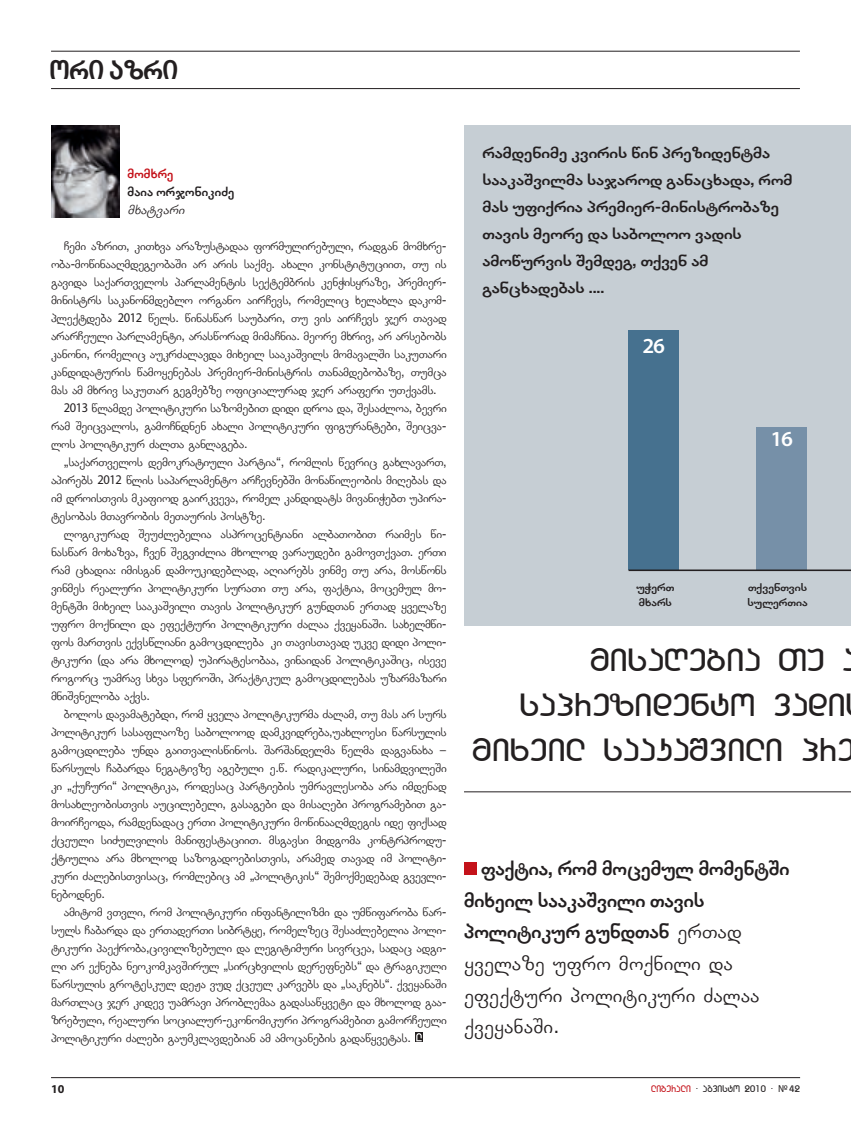
<style>
.page{position:relative;width:851px;height:1127px;background:#fff}
.page>*{position:absolute;margin:0;border:0;box-sizing:border-box;transform-origin:0 0}
.t1{font:35.1px "Bauhaus Mtavruli Thin A";color:#231f20;scale:1.11 1}
.t2{font:700 27px "A Kolkhety M";letter-spacing:-.01em;color:#231f20}
.t3{font:700 21px/31.5px "A Kolkhety N";color:#231f20}
.t4{font:700 19.65px "A Kolkhety N";color:#fff;scale:1.11 1}
.t5{font:700 16.2px/27px "A Kolkhety N";color:#231f20;scale:1.11 1}
.t6{font:700 13.5px "A Kolkhety N";letter-spacing:.01em;color:#231f20}
.t7{font:italic 13.5px "A Kolkhety N";letter-spacing:-.02em;color:#231f20}
.t8{font:700 13.5px "A Kolkhety N";letter-spacing:.01em;color:#c4121a}
.t9{font:12.45px "A Kolkhety N";letter-spacing:-.03em;color:#231f20}
.t10{font:700 12px "Myriad Pro";color:#231f20}
.t11{font:700 11.25px/15.6px "A Kolkhety N";color:#231f20;scale:1.11 1}
.t12{font:10.5px "Bauhaus Mtavruli Thin A";color:#231f20}
.s1{font-weight:400}
.s2{color:#c4121a}
.s3{font-family:"Myriad Pro"}
</style>
<div class="page">
<hr style="left:51px;top:51px;width:748px;height:1px;background:#231f20">
<hr style="left:51px;top:88px;width:748px;height:1px;background:#231f20">
<div style="left:464px;top:126px;width:386px;height:500px;background:#c6ced4"></div>
<svg style="left:415px;top:1032px;width:7px;height:10px"></svg>
<svg style="left:416px;top:1033px;width:5px;height:8px"></svg>
<div style="left:464px;top:862px;width:13px;height:13px;background:#c4121a"></div>
<hr style="left:464px;top:791px;width:386px;height:1px;background:#231f20">
<img style="left:51px;top:126px;width:68px;height:91px">
<div style="left:628px;top:330px;width:51px;height:240px;background:#46718f"></div>
<div style="left:756px;top:427px;width:51px;height:143px;background:#7690a8"></div>
<hr style="left:628px;top:569px;width:222px;height:2px;background:#231f20">
<hr style="left:51px;top:1077px;width:749px;height:1px;background:#231f20">
<h2 class="t2" style="left:50px;top:57px;width:130px">ORI AZRI</h2>
<p class="t8" style="left:128px;top:167px;width:47px">MOMXRE</p>
<p class="t6" style="left:128px;top:185px;width:108px">MAIA ORJONIKIZE</p>
<p class="t7" style="left:128px;top:203px;width:58px">MXATVARI</p>
<p class="t9" style="left:64px;top:240px;width:384px">CEMI AZRIT, KITXVA ARAZUSTADAA FORMULIREBULI, RADGAN MOMXRE-</p>
<p class="t9" style="left:51px;top:258px;width:397px">OBA-MOWINAARMDEGEOBASI AR ARIS SAQME. AXALI KONSTITUCIIT, TU IS</p>
<p class="t9" style="left:51px;top:276px;width:397px">GAVIDA SAQARTVELOS PARLAMENTIS SEQTEMBRIS KENWISYRAZE, PREMIER-</p>
<p class="t9" style="left:51px;top:294px;width:397px">MINISTRS SAKANONMDEBLO ORGANO AIRCEVS, ROMELIC XELAXLA DAKOM-</p>
<p class="t9" style="left:51px;top:312px;width:397px">PLEQTDEBA 2012 WELS. WINASWAR SAUBARI, TU VIS AIRCEVS JER TAVAD</p>
<p class="t9" style="left:51px;top:330px;width:397px">ARARCEULI PARLAMENTI, ARASWORAD MIMACNIA. MEORE MXRIV, AR ARSEBOBS</p>
<p class="t9" style="left:51px;top:348px;width:397px">KANONI, ROMELIC AUKRZALAVDA MIXEIL SAAKASVILS MOMAVALSI SAKUTARI</p>
<p class="t9" style="left:51px;top:366px;width:397px">KANDIDATURIS WAMOYENEBAS PREMIER-MINISTRIS TANAMDEBOBAZE, TUMCA</p>
<p class="t9" style="left:51px;top:384px;width:387px">MAS AM MXRIV SAKUTAR GEGMEBZE OFICIALURAD JER ARAFERI UTQVAMS.</p>
<p class="t9" style="left:64px;top:402px;width:384px">2013 WLAMDE POLITIKURI SAZOMEBIT DIDI DROA DA, SESAZLOA, BEVRI</p>
<p class="t9" style="left:51px;top:420px;width:397px">RAM SEICVALOS, GAMOCNDNEN AXALI POLITIKURI FIGURANTEBI, SEICVA-</p>
<p class="t9" style="left:51px;top:438px;width:198px">LOS POLITIKUR ZALTA GANLAGEBA.</p>
<p class="t9" style="left:64px;top:456px;width:384px">„SAQARTVELOS DEMOKRATIULI PARTIA“, ROMLIS WEVRIC GAXLAVART,</p>
<p class="t9" style="left:51px;top:474px;width:397px">APIREBS 2012 WLIS SAPARLAMENTO ARCEVNEBSI MONAWILEOBIS MIREBAS DA</p>
<p class="t9" style="left:51px;top:492px;width:397px">IM DROISTVIS MKAFIOD GAIRKVEVA, ROMEL KANDIDATS MIVANIWEBT UPIRA-</p>
<p class="t9" style="left:51px;top:510px;width:216px">TESOBAS MTAVROBIS METAURIS POSTZE.</p>
<p class="t9" style="left:64px;top:528px;width:384px">LOGIKURAD SEUZLEBELIA ASPROCENTIANI ALBATOBIT RAIMES WI-</p>
<p class="t9" style="left:51px;top:546px;width:397px">NASWAR MOXAZVA, CVEN SEGVIZLIA MXOLOD VARAUDEBI GAMOVTQVAT. ERTI</p>
<p class="t9" style="left:51px;top:564px;width:397px">RAM CXADIA: IMISGAN DAMOUKIDEBLAD, ARIAREBS VINME TU ARA, MOSWONS</p>
<p class="t9" style="left:51px;top:582px;width:397px">VINMES REALURI POLITIKURI SURATI TU ARA, FAQTIA, MOCEMUL MO-</p>
<p class="t9" style="left:51px;top:600px;width:397px">MENTSI MIXEIL SAAKASVILI TAVIS POLITIKUR GUNDTAN ERTAD YVELAZE</p>
<p class="t9" style="left:51px;top:618px;width:397px">UFRO MOQNILI DA EFEQTURI POLITIKURI ZALAA QVEYANASI. SAXELMWI-</p>
<p class="t9" style="left:51px;top:636px;width:397px">FOS MARTVIS EQVSWLIANI GAMOCDILEBA KI TAVISTAVAD UKVE DIDI POLI-</p>
<p class="t9" style="left:51px;top:654px;width:397px">TIKURI (DA ARA MXOLOD) UPIRATESOBAA, VINAIDAN POLITIKASIC, ISEVE</p>
<p class="t9" style="left:51px;top:672px;width:397px">ROGORC UAMRAV SXVA SFEROSI, PRAQTIKUL GAMOCDILEBAS UZARMAZARI</p>
<p class="t9" style="left:51px;top:690px;width:100px">MNISVNELOBA AQVS.</p>
<p class="t9" style="left:64px;top:708px;width:384px">BOLOS DAVAMATEBDI, ROM YVELA POLITIKURMA ZALAM, TU MAS AR SURS</p>
<p class="t9" style="left:51px;top:726px;width:397px">POLITIKUR SASAFLAOZE SABOLOOD DAMKVIDREBA,UAXLOESI WARSULIS</p>
<p class="t9" style="left:51px;top:744px;width:397px">GAMOCDILEBA UNDA GAITVALISWINOS. SARSANDELMA WELMA DAGVANAXA _</p>
<p class="t9" style="left:51px;top:762px;width:397px">WARSULS CABARDA NEGATIVZE AGEBULI E.W. RADIKALURI, SINAMDVILESI</p>
<p class="t9" style="left:51px;top:780px;width:397px">KI „QUCURI“ POLITIKA, RODESAC PARTIEBIS UMRAVLESOBA ARA IMDENAD</p>
<p class="t9" style="left:51px;top:798px;width:397px">MOSAXLEOBISTVIS AUCILEBELI, GASAGEBI DA MISAREBI PROGRAMEBIT GA-</p>
<p class="t9" style="left:51px;top:816px;width:397px">MOIRCEODA, RAMDENADAC ERTI POLITIKURI MOWINAARMDEGIS IDE FIQSAD</p>
<p class="t9" style="left:51px;top:834px;width:397px">QCEULI SIZULVILIS MANIFESTACIIT. MSGAVSI MIDGOMA KONTRPRODU-</p>
<p class="t9" style="left:51px;top:852px;width:397px">QTIULIA ARA MXOLOD SAZOGADOEBISTVIS, ARAMED TAVAD IM POLITI-</p>
<p class="t9" style="left:51px;top:870px;width:397px">KURI ZALEBISTVISAC, ROMLEBIC AM „POLITIKIS“ SEMOQMEDEBAD GVEVLI-</p>
<p class="t9" style="left:51px;top:888px;width:55px">NEBODNEN.</p>
<p class="t9" style="left:64px;top:906px;width:384px">AMITOM VTVLI, ROM POLITIKURI INFANTILIZMI DA UMWIFAROBA WAR-</p>
<p class="t9" style="left:51px;top:924px;width:397px">SULS CABARDA DA ERTADERTI SIBRTYE, ROMELZEC SESAZLEBELIA POLI-</p>
<p class="t9" style="left:51px;top:942px;width:397px">TIKURI PAEQROBA,CIVILIZEBULI DA LEGITIMURI SIVRCEA, SADAC ADGI-</p>
<p class="t9" style="left:51px;top:960px;width:397px">LI AR EQNEBA NEOKOMKAVSIRUL „SIRCXVILIS DEREFNEBS“ DA TRAGIKULI</p>
<p class="t9" style="left:51px;top:978px;width:397px">WARSULIS GROTESKUL DEJA VUD QCEUL KARVEBS DA „SAKNEBS“. QVEYANASI</p>
<p class="t9" style="left:51px;top:996px;width:397px">MARTLAC JER KIDEV UAMRAVI PROBLEMAA GADASAWYVETI DA MXOLOD GAA-</p>
<p class="t9" style="left:51px;top:1014px;width:397px">ZREBULI, REALURI SOCIALUR-EKONOMIKURI PROGRAMEBIT GAMORCEULI</p>
<p class="t9" style="left:51px;top:1032px;width:361px">POLITIKURI ZALEBI GAUMKLAVDEBIAN AM AMOCANEBIS GADAWYVETAS.</p>
<h3 class="t5" style="left:482px;top:140px;width:281px">RAMDENIME KVIRIS WIN PREZIDENTMA<br>SAAKASVILMA SAJAROD GANACXADA, ROM<br>MAS UFIQRIA PREMIER-MINISTROBAZE<br>TAVIS MEORE DA SABOLOO VADIS<br>AMOWURVIS SEMDEG, TQVEN AM<br>GANCXADEBAS ....</h3>
<h3 class="t4" style="left:643px;top:336px;width:21px">26</h3>
<p class="t11" style="left:636px;top:580px;width:36px">UWERT<br>MXARS</p>
<h3 class="t4" style="left:771px;top:430px;width:21px">16</h3>
<p class="t11" style="left:747px;top:580px;width:56px">TQVENTVIS<br>SULERTIA</p>
<h1 class="t1" style="left:590px;top:644px;width:243px">MISAREBIA TU A</h1>
<h1 class="t1" style="left:519px;top:689px;width:295px">SAPREZIDENTO VADI</h1>
<h1 class="t1" style="left:472px;top:734px;width:346px">MIXEIL SAAKASVILI PRE</h1>
<h3 class="t3" style="left:464px;top:854px;width:327px;text-indent:17px">FAQTIA, ROM MOCEMUL MOMENTSI<br>MIXEIL SAAKASVILI TAVIS<br>POLITIKUR GUNDTAN <span class="s1">ERTAD<br>YVELAZE UFRO MOQNILI DA<br>EFEQTURI POLITIKURI ZALAA<br>QVEYANASI.</span></h3>
<p class="t10" style="left:51px;top:1081px;width:15px">10</p>
<p class="t12" style="left:651px;top:1084px;width:150px"><span class="s2">LIBERALI</span> . AGVISTO 2010 . <span class="s3">№</span> 42</p>
</div>
